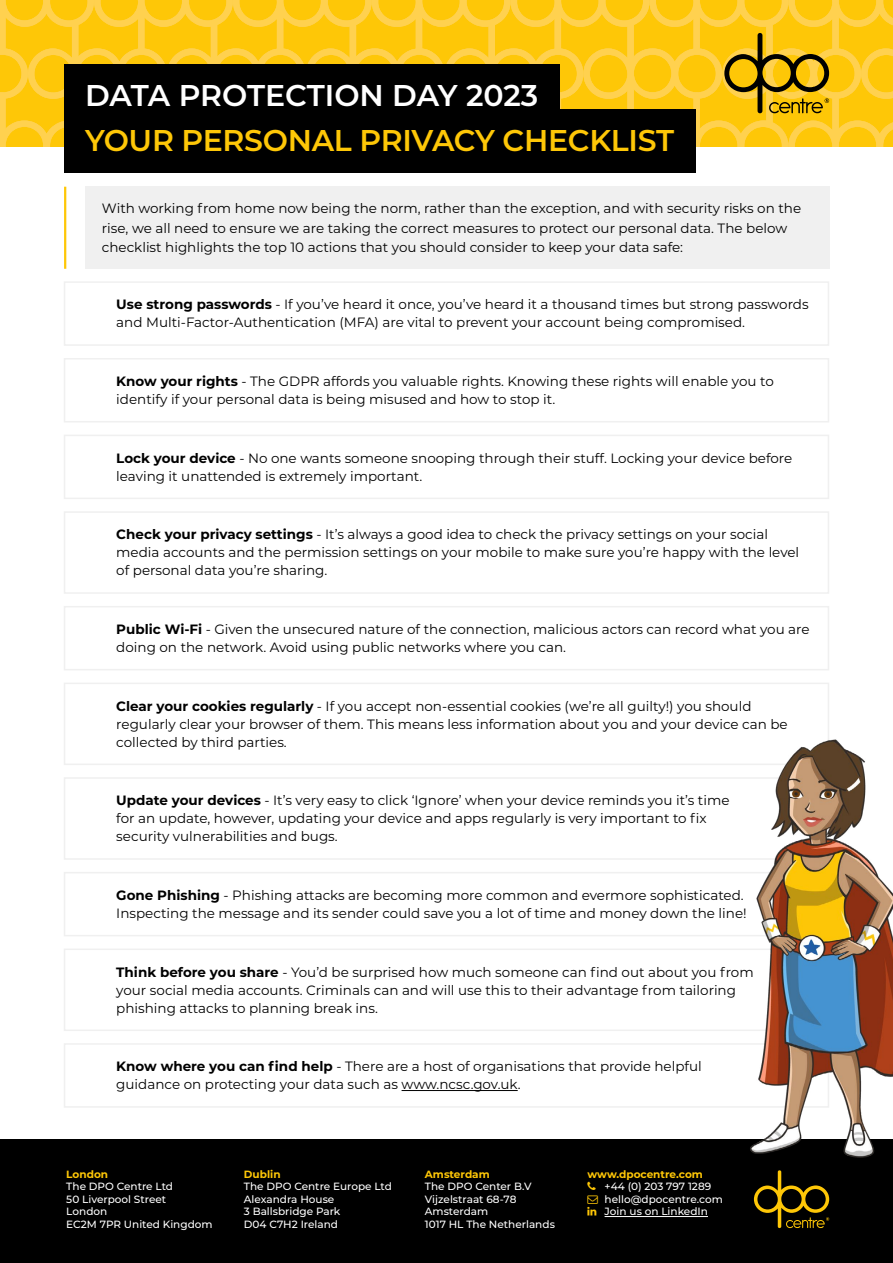
<style>
.page{position:relative;width:893px;height:1263px;background:#fff}
.page>*{position:absolute;margin:0;border:0;box-sizing:border-box;transform-origin:0 0}
.t1{font:600 30px "Montserrat";letter-spacing:-.01em;color:#fec707}
.t2{font:600 30px "Montserrat";letter-spacing:-.005em;color:#fff}
.t3{font:13.5px/18px "Montserrat";color:#000}
.t4{font:500 10.5px/12.6px "Montserrat";color:#fff}
.t5{font:700 10.5px "Montserrat";color:#fec707}
.s1{font-weight:700}
</style>
<div class="page">
<svg style="left:0;top:0;width:893px;height:146px;background:#f8c51b"></svg>
<div style="left:64px;top:64px;width:496px;height:63px;background:#000"></div>
<div style="left:64px;top:109px;width:631px;height:64px;background:#000"></div>
<hr style="left:64px;top:187px;width:2px;height:82px;background:#fec707">
<div style="left:85px;top:187px;width:744px;height:82px;background:#f0f0f0"></div>
<div style="left:0;top:1140px;width:893px;height:123px;background:#000"></div>
<hr style="left:605px;top:1216px;width:103px;height:1px;background:#fff">
<svg style="left:754px;top:1187px;width:75px;height:41px"></svg>
<div style="left:64px;top:281px;width:765px;height:65px;border:2px solid #f0f0f0"></div>
<div style="left:64px;top:358px;width:765px;height:64px;border:2px solid #f0f0f0"></div>
<div style="left:64px;top:435px;width:765px;height:64px;border:2px solid #f0f0f0"></div>
<hr style="left:402px;top:1090px;width:116px;height:1px;background:#000">
<div style="left:64px;top:1043px;width:765px;height:65px;border:2px solid #f0f0f0"></div>
<div style="left:64px;top:606px;width:765px;height:64px;border:2px solid #f0f0f0"></div>
<div style="left:64px;top:683px;width:765px;height:82px;border:2px solid #f0f0f0"></div>
<div style="left:64px;top:777px;width:765px;height:83px;border:2px solid #f0f0f0"></div>
<div style="left:64px;top:872px;width:765px;height:64px;border:2px solid #f0f0f0"></div>
<div style="left:64px;top:948px;width:765px;height:83px;border:2px solid #f0f0f0"></div>
<div style="left:64px;top:511px;width:765px;height:83px;border:2px solid #f0f0f0"></div>
<img style="left:743px;top:707px;width:150px;height:480px">
<h1 class="t2" style="left:85px;top:74px;width:455px">DATA PROTECTION DAY 2023</h1>
<h1 class="t1" style="left:85px;top:120px;width:591px">YOUR PERSONAL PRIVACY CHECKLIST</h1>
<p class="t3" style="left:102px;top:198px;width:701px;line-height:19.5px">With working from home now being the norm, rather than the exception, and with security risks on the rise, we all need to ensure we are taking the correct measures to protect our personal data. The below checklist highlights the top 10 actions that you should consider to keep your data safe:</p>
<p class="t3" style="left:116px;top:295px;width:694px"><span class="s1">Use strong passwords</span> - If you’ve heard it once, you’ve heard it a thousand times but strong passwords and Multi-Factor-Authentication (MFA) are vital to prevent your account being compromised.</p>
<p class="t3" style="left:116px;top:372px;width:659px"><span class="s1">Know your rights</span> - The GDPR affords you valuable rights. Knowing these rights will enable you to identify if your personal data is being misused and how to stop it.</p>
<p class="t3" style="left:116px;top:448px;width:677px"><span class="s1">Lock your device</span> - No one wants someone snooping through their stuff. Locking your device before leaving it unattended is extremely important.</p>
<p class="t3" style="left:116px;top:525px;width:684px"><span class="s1">Check your privacy settings</span> - It’s always a good idea to check the privacy settings on your social media accounts and the permission settings on your mobile to make sure you’re happy with the level of personal data you’re sharing.</p>
<p class="t3" style="left:116px;top:620px;width:695px"><span class="s1">Public Wi-Fi</span> - Given the unsecured nature of the connection, malicious actors can record what you are doing on the network. Avoid using public networks where you can.</p>
<p class="t3" style="left:116px;top:696px;width:673px"><span class="s1">Clear your cookies regularly</span> - If you accept non-essential cookies (we’re all guilty!) you should regularly clear your browser of them. This means less information about you and your device can be collected by third parties.</p>
<p class="t3" style="left:116px;top:791px;width:615px"><span class="s1">Update your devices</span> - It’s very easy to click ‘Ignore’ when your device reminds you it’s time for an update, however, updating your device and apps regularly is very important to fix security vulnerabilities and bugs.</p>
<p class="t3" style="left:116px;top:885px;width:632px"><span class="s1">Gone Phishing</span> - Phishing attacks are becoming more common and evermore sophisticated.<br>Inspecting the message and its sender could save you a lot of time and money down the line!</p>
<p class="t3" style="left:116px;top:962px;width:639px"><span class="s1">Think before you share</span> - You’d be surprised how much someone can find out about you from your social media accounts. Criminals can and will use this to their advantage from tailoring phishing attacks to planning break ins.</p>
<p class="t3" style="left:116px;top:1057px;width:587px"><span class="s1">Know where you can find help</span> - There are a host of organisations that provide helpful guidance on protecting your data such as www.ncsc.gov.uk.</p>
<p class="t5" style="left:66px;top:1166px;width:43px">London</p>
<p class="t4" style="left:66px;top:1180px;width:148px">The DPO Centre Ltd<br>50 Liverpool Street<br>London<br>EC2M 7PR United Kingdom</p>
<p class="t5" style="left:244px;top:1166px;width:38px">Dublin</p>
<p class="t4" style="left:244px;top:1180px;width:150px">The DPO Centre Europe Ltd<br>Alexandra House<br>3 Ballsbridge Park<br>D04 C7H2 Ireland</p>
<p class="t5" style="left:425px;top:1166px;width:66px">Amsterdam</p>
<p class="t4" style="left:425px;top:1180px;width:131px">The DPO Center B.V<br>Vijzelstraat 68-78<br>Amsterdam<br>1017 HL The Netherlands</p>
<p class="t5" style="left:588px;top:1166px;width:117px">www.dpocentre.com</p>
<p class="t4" style="left:605px;top:1180px;width:120px">+44 (0) 203 797 1289 hello@dpocentre.com<br>Join us on LinkedIn</p>
</div>
